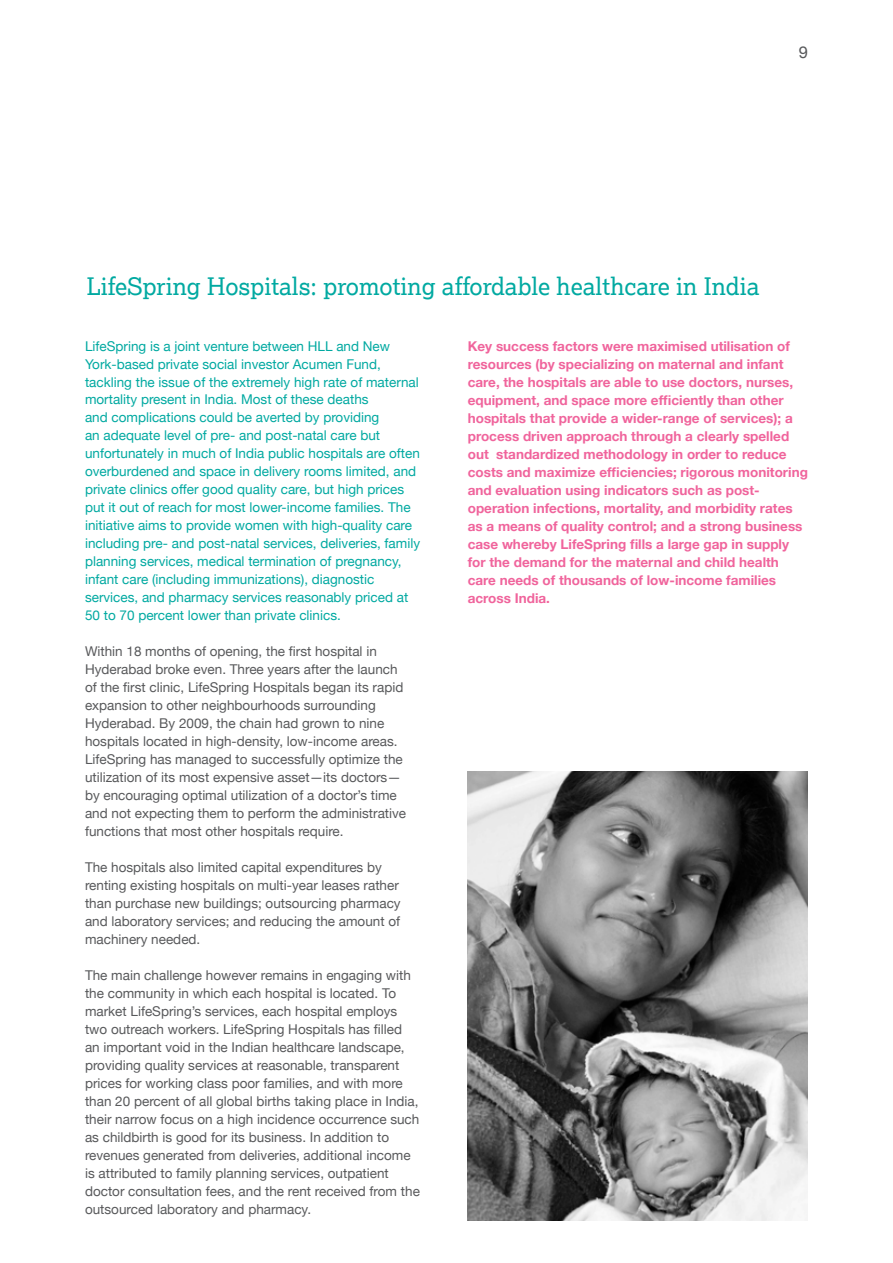
<style>
.page{position:relative;width:893px;height:1263px;background:#fff}
.page>*{position:absolute;margin:0;border:0;box-sizing:border-box;transform-origin:0 0}
.t1{font:24px "Lexia Da Ma";color:#00a9a1}
.t2{font:16.5px "Helvetica Neue";color:#58595b}
.t3{font:13.5px/18px "Helvetica Neue";color:#58595b}
.t4{font:13.5px/18px "Helvetica Neue";color:#00a9a1}
.t5{font:700 13.5px/18px "Helvetica Neue";color:#f0649c}
</style>
<div class="page">
<img style="left:468px;top:771px;width:340px;height:449px">
<p class="t2" style="left:799px;top:43px;width:11px">9</p>
<h1 class="t1" style="left:87px;top:271px;width:674px">LifeSpring Hospitals: promoting affordable healthcare in India</h1>
<p class="t4" style="left:85px;top:336px;width:337px">LifeSpring is a joint venture between HLL and New York-based private social investor Acumen Fund, tackling the issue of the extremely high rate of maternal mortality present in India. Most of these deaths<br>and complications could be averted by providing<br>an adequate level of pre- and post-natal care but unfortunately in much of India public hospitals are often overburdened and space in delivery rooms limited, and private clinics offer good quality care, but high prices put it out of reach for most lower-income families. The initiative aims to provide women with high-quality care including pre- and post-natal services, deliveries, family planning services, medical termination of pregnancy, infant care (including immunizations), diagnostic services, and pharmacy services reasonably priced at 50 to 70 percent lower than private clinics.</p>
<p class="t3" style="left:85px;top:642px;width:323px">Within 18 months of opening, the first hospital in Hyderabad broke even. Three years after the launch of the first clinic, LifeSpring Hospitals began its rapid expansion to other neighbourhoods surrounding Hyderabad. By 2009, the chain had grown to nine hospitals located in high-density, low-income areas.<br>LifeSpring has managed to successfully optimize the utilization of its most expensive asset—its doctors— by encouraging optimal utilization of a doctor’s time and not expecting them to perform the administrative functions that most other hospitals require.</p>
<p class="t3" style="left:85px;top:858px;width:317px">The hospitals also limited capital expenditures by renting existing hospitals on multi-year leases rather than purchase new buildings; outsourcing pharmacy and laboratory services; and reducing the amount of machinery needed.</p>
<p class="t3" style="left:85px;top:966px;width:336px">The main challenge however remains in engaging with the community in which each hospital is located. To market LifeSpring’s services, each hospital employs two outreach workers. LifeSpring Hospitals has filled an important void in the Indian healthcare landscape, providing quality services at reasonable, transparent prices for working class poor families, and with more than 20 percent of all global births taking place in India, their narrow focus on a high incidence occurrence such as childbirth is good for its business. In addition to revenues generated from deliveries, additional income is attributed to family planning services, outpatient doctor consultation fees, and the rent received from the outsourced laboratory and pharmacy.</p>
<p class="t5" style="left:468px;top:336px;width:342px">Key success factors were maximised utilisation of resources (by specializing on maternal and infant care, the hospitals are able to use doctors, nurses, equipment, and space more efficiently than other hospitals that provide a wider-range of services); a process driven approach through a clearly spelled out standardized methodology in order to reduce costs and maximize efficiencies; rigorous monitoring and evaluation using indicators such as post&shy;operation infections, mortality, and morbidity rates as a means of quality control; and a strong business case whereby LifeSpring fills a large gap in supply for the demand for the maternal and child health care needs of thousands of low-income families across India.</p>
</div>
